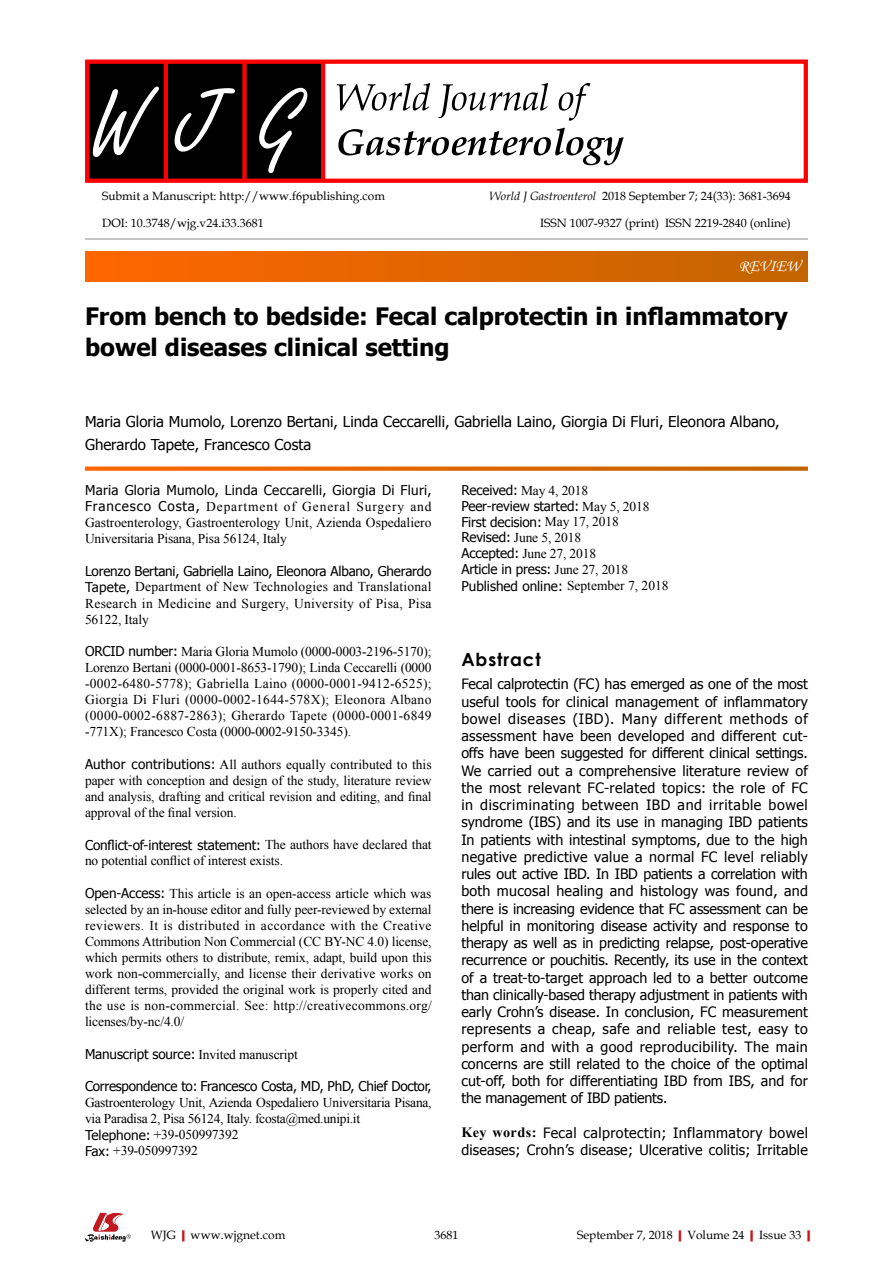
<style>
.page{position:relative;width:893px;height:1263px;background:#fff}
.page>*{position:absolute;margin:0;border:0;box-sizing:border-box;transform-origin:0 0}
.t1{font:700 24px/31.5px "Tahoma";color:#000}
.t2{font:700 18px "Century Gothic";letter-spacing:.05em;color:#000}
.t3{font:16.5px "Monotype Corsiva";color:#fff}
.t4{font:15px/22.5px "Tahoma";color:#000}
.t5{font:14.25px/17.2px "Tahoma";letter-spacing:.015em;color:#000;text-align:justify}
.t6{font:13.5px/16px "Times New Roman";letter-spacing:-.01em;color:#000;text-align:justify}
.t7{font:13.5px/15.9px "Tahoma";letter-spacing:-.01em;color:#000}
.t8{font:12px "Book Antiqua";color:#000}
.s1{font-style:italic}
.s2{font-family:"Tahoma"}
.s3{font-family:"Times New Roman"}
.s4{font-family:"Times New Roman";font-weight:700}
.s5{font-weight:700;color:#c01920}
</style>
<div class="page">
<div style="left:85px;top:252px;width:723px;height:29px;background:linear-gradient(to right,#f60,#c16500)"></div>
<hr style="left:85px;top:239px;width:723px;height:1px;background:#898989">
<div style="left:87px;top:61px;width:236px;height:121px;background:#000"></div>
<hr style="left:164px;top:61px;width:4px;height:121px;background:#f00">
<div style="left:242px;top:61px;width:5px;height:121px;background:#f00"></div>
<hr style="left:321px;top:61px;width:4px;height:121px;background:#f00">
<div style="left:85px;top:60px;width:723px;height:123px;border:4px solid #f00"></div>
<svg style="left:259px;top:88px;width:48px;height:85px"></svg>
<svg style="left:175px;top:88px;width:60px;height:64px"></svg>
<svg style="left:93px;top:87px;width:66px;height:70px"></svg>
<svg style="left:337px;top:83px;width:253px;height:38px"></svg>
<svg style="left:338px;top:128px;width:286px;height:37px"></svg>
<svg style="left:85px;top:466px;width:723px;height:5px;background:#e47c26"></svg>
<svg style="left:85px;top:1213px;width:46px;height:29px"></svg>
<p class="t8" style="left:102px;top:188px;width:284px">Submit a Manuscript: http://www.f6publishing.com</p>
<p class="t8" style="left:102px;top:215px;width:163px">DOI: 10.3748/wjg.v24.i33.3681</p>
<p class="t8" style="left:490px;top:188px;width:303px"><span class="s1">World J Gastroenterol</span> 2018 September 7; 24(33): 3681-3694</p>
<p class="t8" style="left:540px;top:215px;width:252px">ISSN 1007-9327 (print) ISSN 2219-2840 (online)</p>
<p class="t3" style="left:739px;top:256px;width:63px">REVIEW</p>
<p class="t1" style="left:85px;top:298px;width:704px">From bench to bedside: fecal calprotectin in inflammatory bowel diseases clinical setting</p>
<p class="t4" style="left:85px;top:410px;width:696px">Maria Gloria Mumolo, Lorenzo Bertani, Linda Ceccarelli, Gabriella Laino, Giorgia Di Fluri, Eleonora Albano,<br>Gherardo Tapete, Francesco Costa</p>
<p class="t6" style="left:85px;top:482px;width:348px"><span class="s2">Maria Gloria Mumolo, Linda Ceccarelli, Giorgia Di Fluri, Francesco Costa,</span> Department of General Surgery and Gastroenterology, Gastroenterology Unit, Azienda Ospedaliero Universitaria Pisana, Pisa 56124, Italy</p>
<p class="t6" style="left:85px;top:563px;width:348px"><span class="s2">Lorenzo Bertani, Gabriella Laino, Eleonora Albano, Gherardo Tapete,</span> Department of New Technologies and Translational Research in Medicine and Surgery, University of Pisa, Pisa 56122, Italy</p>
<p class="t6" style="left:85px;top:643px;width:348px"><span class="s2">ORCID number:</span> Maria Gloria Mumolo (0000-0003-2196-5170); Lorenzo Bertani (0000-0001-8653-1790); Linda Ceccarelli (0000 -0002-6480-5778); Gabriella Laino (0000-0001-9412-6525); Giorgia Di Fluri (0000-0002-1644-578X); Eleonora Albano (0000-0002-6887-2863); Gherardo Tapete (0000-0001-6849 -771X); Francesco Costa (0000-0002-9150-3345).</p>
<p class="t6" style="left:85px;top:756px;width:348px"><span class="s2">Author contributions:</span> All authors equally contributed to this paper with conception and design of the study, literature review and analysis, drafting and critical revision and editing, and final approval of the final version.</p>
<p class="t6" style="left:85px;top:837px;width:348px"><span class="s2">Conflict-of-interest statement:</span> The authors have declared that no potential conflict of interest exists.</p>
<p class="t6" style="left:85px;top:885px;width:348px"><span class="s2">Open-Access:</span> This article is an open-access article which was selected by an in-house editor and fully peer-reviewed by external reviewers. It is distributed in accordance with the Creative Commons Attribution Non Commercial (CC BY-NC 4.0) license, which permits others to distribute, remix, adapt, build upon this work non-commercially, and license their derivative works on different terms, provided the original work is properly cited and the use is non-commercial. See: http://creativecommons.org/ licenses/by-nc/4.0/</p>
<p class="t7" style="left:85px;top:1045px;width:214px">Manuscript source: <span class="s3">Invited manuscript</span></p>
<p class="t6" style="left:85px;top:1078px;width:348px;text-align:left"><span class="s2">Correspondence to: Francesco Costa, MD, PhD, Chief Doctor, </span>Gastroenterology Unit, Azienda Ospedaliero Universitaria Pisana, via Paradisa 2, Pisa 56124, Italy. fcosta@med.unipi.it<br><span class="s2">Telephone:</span> +39-050997392<br><span class="s2">Fax:</span> +39-050997392</p>
<p class="t7" style="left:461px;top:482px;width:209px">Received: <span class="s3">May 4, 2018<br></span>Peer-review started: <span class="s3">May 5, 2018<br></span>First decision: <span class="s3">May 17, 2018<br></span>Revised: <span class="s3">June 5, 2018<br></span>Accepted: <span class="s3">June 27, 2018<br></span>Article in press: <span class="s3">June 27, 2018<br></span>Published online: <span class="s3">September 7, 2018</span></p>
<p class="t2" style="left:461px;top:645px;width:81px">Abstract</p>
<p class="t5" style="left:461px;top:675px;width:348px">Fecal calprotectin (FC) has emerged as one of the most useful tools for clinical management of inflammatory bowel diseases (IBD). Many different methods of assessment have been developed and different cut&shy;offs have been suggested for different clinical settings.<br>We carried out a comprehensive literature review of the most relevant FC-related topics: the role of FC in discriminating between IBD and irritable bowel syndrome (IBS) and its use in managing IBD patients In patients with intestinal symptoms, due to the high negative predictive value a normal FC level reliably rules out active IBD. In IBD patients a correlation with both mucosal healing and histology was found, and there is increasing evidence that FC assessment can be helpful in monitoring disease activity and response to therapy as well as in predicting relapse, post-operative recurrence or pouchitis. Recently, its use in the context of a treat-to-target approach led to a better outcome than clinically-based therapy adjustment in patients with early Crohn’s disease. In conclusion, FC measurement represents a cheap, safe and reliable test, easy to perform and with a good reproducibility. The main concerns are still related to the choice of the optimal cut-off, both for differentiating IBD from IBS, and for the management of IBD patients.</p>
<p class="t5" style="left:461px;top:1123px;width:348px"><span class="s4">Key words:</span> Fecal calprotectin; inflammatory bowel diseases; Crohn’s disease; Ulcerative colitis; irritable</p>
<p class="t8" style="left:151px;top:1226px;width:136px">WJG<span class="s5">|</span>www.wjgnet.com</p>
<p class="t8" style="left:434px;top:1226px;width:25px">3681</p>
<p class="t8" style="left:577px;top:1226px;width:240px">September 7, 2018<span class="s5">|</span>Volume 24<span class="s5">|</span>Issue 33<span class="s5">|</span></p>
</div>
